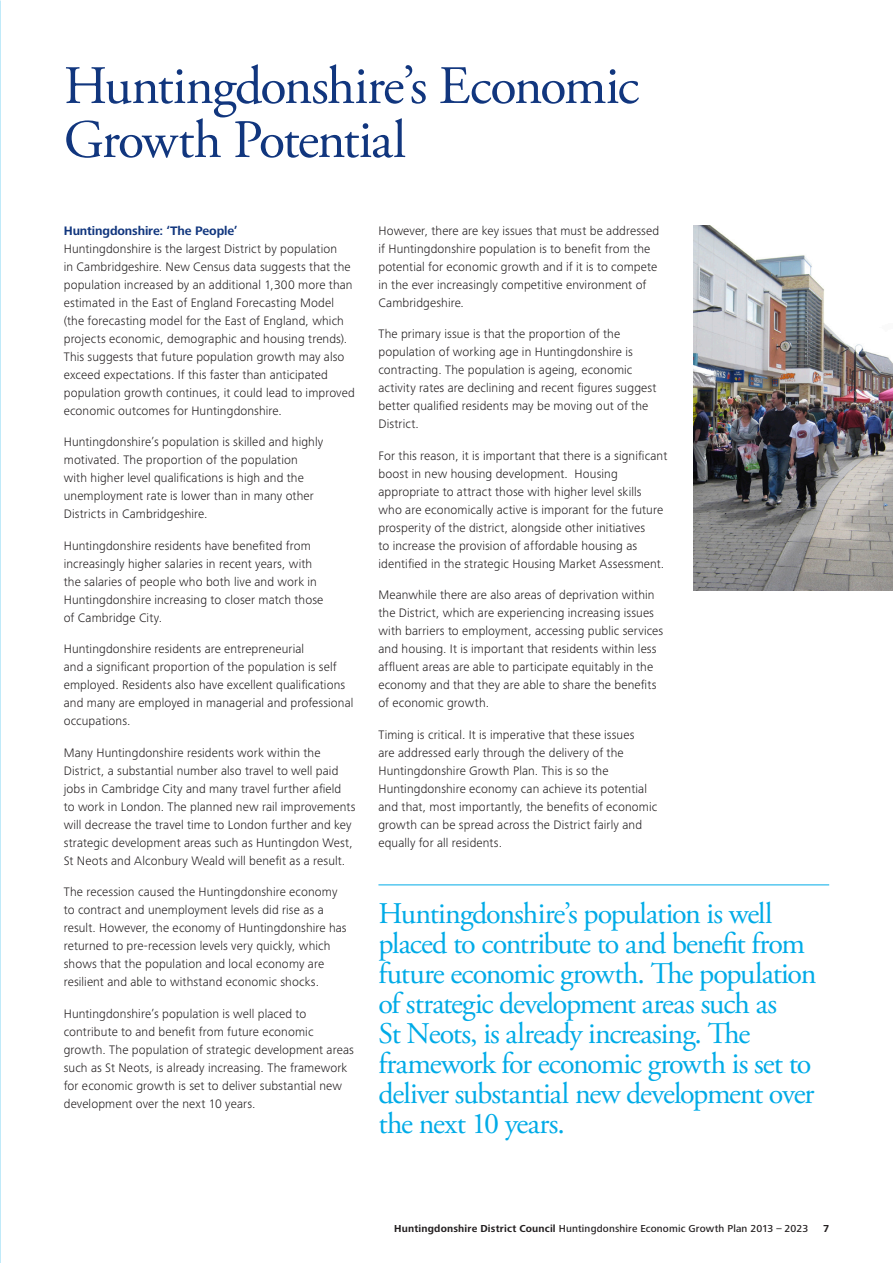
<style>
.page{position:relative;width:893px;height:1263px;background:#fff}
.page>*{position:absolute;margin:0;border:0;box-sizing:border-box;transform-origin:0 0}
.A_Head__30-50pt___AH{font:54px/54px "Adobe Garamond Pro";letter-spacing:-.03em;color:#11367e}
.Quote_20_20__Q20{font:30px/30px "Adobe Garamond Pro";letter-spacing:-.035em;color:#00abe7}
.t1{font:300 12.75px/18px "Frutiger Next Pro";letter-spacing:.01em;color:#231f20}
.B_Head__BH{font:700 12.75px "Frutiger Next Pro";letter-spacing:-.01em;color:#11367e}
.t2{font:500 10.5px "Frutiger Next Pro";letter-spacing:.015em;color:#231f20}
.t3{font:700 10.5px "Frutiger Next Pro";color:#231f20}
.s1{font-weight:700}
</style>
<div class="page">
<hr style="left:378px;top:884px;width:451px;height:1px;background:#00abe7">
<img style="left:693px;top:225px;width:200px;height:365px">
<p class="A_Head__30-50pt___AH" style="left:64px;top:61px;width:577px">Huntingdonshire’s Economic<br>Growth Potential</p>
<p class="B_Head__BH" style="left:64px;top:223px;width:175px">Huntingdonshire: ‘The People’</p>
<p class="t1" style="left:64px;top:239px;width:293px">Huntingdonshire is the largest District by population<br>in Cambridgeshire. New Census data suggests that the population increased by an additional 1,300 more than estimated in the East of England Forecasting Model (the forecasting model for the East of England, which projects economic, demographic and housing trends).<br>This suggests that future population growth may also exceed expectations. If this faster than anticipated population growth continues, it could lead to improved economic outcomes for Huntingdonshire.</p>
<p class="t1" style="left:64px;top:433px;width:261px">Huntingdonshire’s population is skilled and highly motivated. The proportion of the population with higher level qualifications is high and the unemployment rate is lower than in many other Districts in Cambridgeshire.</p>
<p class="t1" style="left:64px;top:536px;width:261px">Huntingdonshire residents have benefited from increasingly higher salaries in recent years, with the salaries of people who both live and work in Huntingdonshire increasing to closer match those of Cambridge City.</p>
<p class="t1" style="left:64px;top:640px;width:291px">Huntingdonshire residents are entrepreneurial<br>and a significant proportion of the population is self employed. Residents also have excellent qualifications and many are employed in managerial and professional occupations.</p>
<p class="t1" style="left:64px;top:743px;width:293px">Many Huntingdonshire residents work within the District, a substantial number also travel to well paid jobs in Cambridge City and many travel further afield<br>to work in London. The planned new rail improvements will decrease the travel time to London further and key strategic development areas such as Huntingdon West, St Neots and Alconbury Weald will benefit as a result.</p>
<p class="t1" style="left:64px;top:883px;width:284px">The recession caused the Huntingdonshire economy to contract and unemployment levels did rise as a result. However, the economy of Huntingdonshire has returned to pre-recession levels very quickly, which shows that the population and local economy are resilient and able to withstand economic shocks.</p>
<p class="t1" style="left:64px;top:1004px;width:292px">Huntingdonshire’s population is well placed to contribute to and benefit from future economic growth. The population of strategic development areas such as St Neots, is already increasing. The framework for economic growth is set to deliver substantial new development over the next 10 years.</p>
<p class="t1" style="left:378px;top:221px;width:282px">However, there are key issues that must be addressed if Huntingdonshire population is to benefit from the potential for economic growth and if it is to compete in the ever increasingly competitive environment of Cambridgeshire.</p>
<p class="t1" style="left:378px;top:325px;width:280px">The primary issue is that the proportion of the population of working age in Huntingdonshire is contracting. The population is ageing, economic activity rates are declining and recent figures suggest better qualified residents may be moving out of the District.</p>
<p class="t1" style="left:378px;top:446px;width:290px">For this reason, it is important that there is a significant boost in new housing development. Housing appropriate to attract those with higher level skills who are economically active is imporant for the future prosperity of the district, alongside other initiatives<br>to increase the provision of affordable housing as identified in the strategic Housing Market Assessment.</p>
<p class="t1" style="left:378px;top:586px;width:286px">Meanwhile there are also areas of deprivation within the District, which are experiencing increasing issues with barriers to employment, accessing public services and housing. It is important that residents within less affluent areas are able to participate equitably in the economy and that they are able to share the benefits of economic growth.</p>
<p class="t1" style="left:378px;top:725px;width:280px">Timing is critical. It is imperative that these issues<br>are addressed early through the delivery of the Huntingdonshire Growth Plan. This is so the Huntingdonshire economy can achieve its potential and that, most importantly, the benefits of economic growth can be spread across the District fairly and equally for all residents.</p>
<p class="Quote_20_20__Q20" style="left:378px;top:899px;width:439px">Huntingdonshire’s population is well placed to contribute to and benefit from future economic growth. The population of strategic development areas such as<br>St Neots, is already increasing. The framework for economic growth is set to deliver substantial new development over the next 10 years.</p>
<p class="t2" style="left:394px;top:1222px;width:415px"><span class="s1">Huntingdonshire District Council</span> Huntingdonshire Economic Growth Plan 2013 – 2023</p>
<p class="t3" style="left:823px;top:1222px;width:8px">7</p>
</div>
